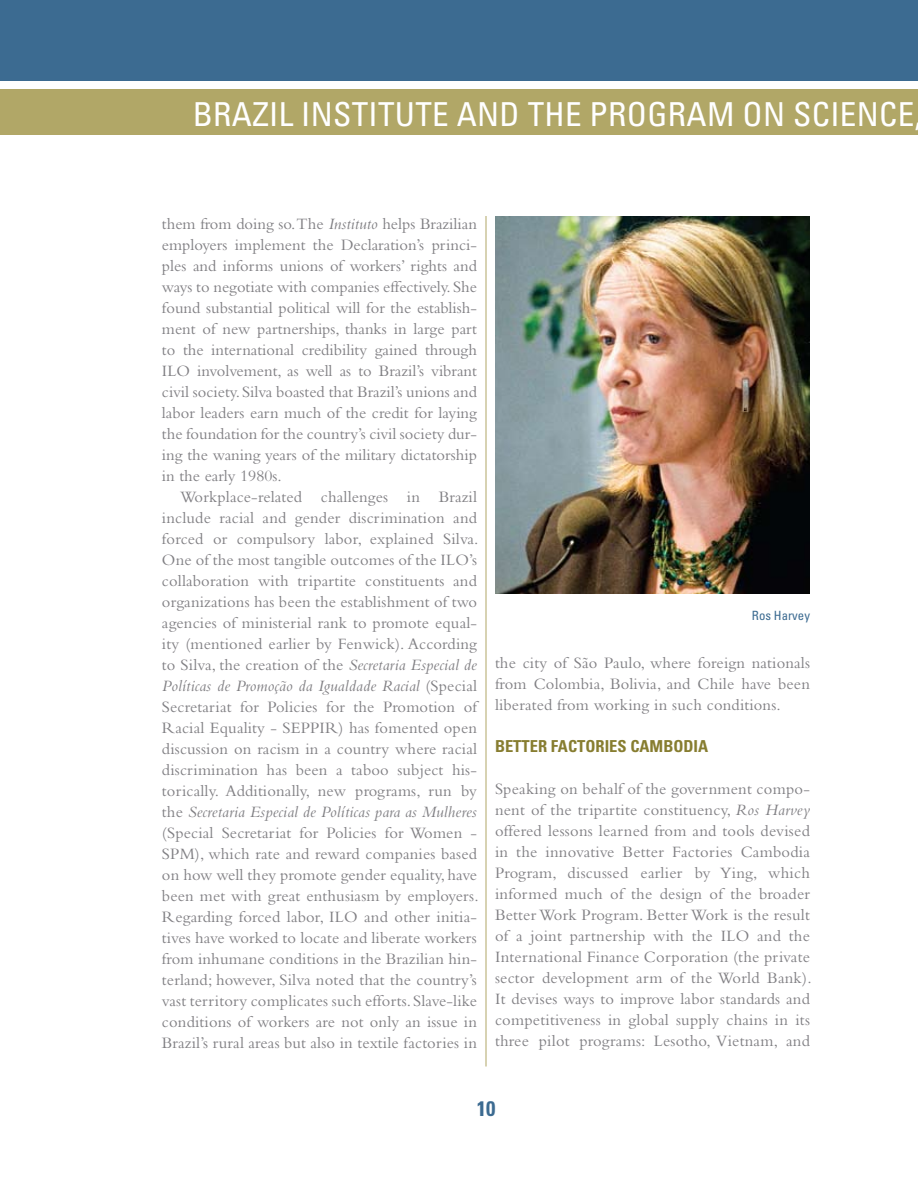
<style>
.page{position:relative;width:918px;height:1188px;background:#fff}
.page>*{position:absolute;margin:0;border:0;box-sizing:border-box;transform-origin:0 0}
.t1{font:condensed 33px "Univers";letter-spacing:.01em;color:#fff}
.t2{font:700 condensed 21px "Univers";color:#3c6b91}
.t3{font:16.5px/21px "Bembo";letter-spacing:.01em;color:#807f83;text-align:justify}
.t4{font:700 condensed 16.5px "Univers";color:#877d30}
.t5{font:condensed 12.75px "Univers";color:#3c6b91}
.s1{font-style:italic}
</style>
<div class="page">
<hr style="left:486px;top:216px;width:1px;height:850px;background:#b1a767">
<div style="left:0;top:0;width:918px;height:81px;background:#3c6b91"></div>
<div style="left:0;top:90px;width:918px;height:45px;background:#b1a767"></div>
<img style="left:495px;top:216px;width:315px;height:378px">
<h1 class="t1" style="left:193px;top:93px;width:158px">BRAZIL INSTITUTE</h1>
<h1 class="t1" style="left:457px;top:93px;width:173px">AND THE PROGRAM</h1>
<h1 class="t1" style="left:743px;top:93px;width:154px">ON SCIENCE</h1>
<p class="t3" style="left:162px;top:213px;width:317px">them from doing so. The <span class="s1">Instituto</span> helps Brazilian employers implement the Declaration’s princi&shy;ples and informs unions of workers’ rights and ways to negotiate with companies effectively. She found substantial political will for the establish&shy;ment of new partnerships, thanks in large part to the international credibility gained through ILO involvement, as well as to Brazil’s vibrant civil society. Silva boasted that Brazil’s unions and labor leaders earn much of the credit for laying the foundation for the country’s civil society dur&shy;ing the waning years of the military dictatorship in the early 1980s.</p>
<p class="t3" style="left:162px;top:486px;width:318px;text-indent:18px">Workplace-related challenges in Brazil include racial and gender discrimination and forced or compulsory labor, explained Silva.<br>One of the most tangible outcomes of the ILO’s collaboration with tripartite constituents and organizations has been the establishment of two agencies of ministerial rank to promote equal&shy;ity (mentioned earlier by Fenwick). According to Silva, the creation of the <span class="s1">Secretaria Especial de Políticas de Promoção da Igualdade Racial</span> (Special Secretariat for Policies for the Promotion of Racial Equality - SEPPIR) has fomented open discussion on racism in a country where racial discrimination has been a taboo subject his&shy;torically. Additionally, new programs, run by the <span class="s1">Secretaria Especial de Políticas para as Mulheres </span>(Special Secretariat for Policies for Women - SPM), which rate and reward companies based on how well they promote gender equality, have been met with great enthusiasm by employers.<br>Regarding forced labor, ILO and other initia&shy;tives have worked to locate and liberate workers from inhumane conditions in the Brazilian hin&shy;terland; however, Silva noted that the country’s vast territory complicates such efforts. Slave-like conditions of workers are not only an issue in Brazil’s rural areas but also in textile factories in</p>
<p class="t5" style="left:752px;top:608px;width:60px">ROS H ARVEY</p>
<p class="t3" style="left:495px;top:652px;width:317px">the city of São Paulo, where foreign nationals from Colombia, Bolivia, and Chile have been liberated from working in such conditions.</p>
<p class="t4" style="left:495px;top:736px;width:215px">BETTER FACTORIES CAMBODIA</p>
<p class="t3" style="left:495px;top:778px;width:318px">Speaking on behalf of the government compo&shy;nent of the tripartite constituency, <span class="s1">Ros Harvey </span>offered lessons learned from and tools devised in the innovative Better Factories Cambodia Program, discussed earlier by Ying, which informed much of the design of the broader Better Work Program. Better Work is the result of a joint partnership with the ILO and the International Finance Corporation (the private sector development arm of the World Bank).<br>It devises ways to improve labor standards and competitiveness in global supply chains in its three pilot programs: Lesotho, Vietnam, and</p>
<p class="t2" style="left:477px;top:1095px;width:20px">10</p>
</div>
